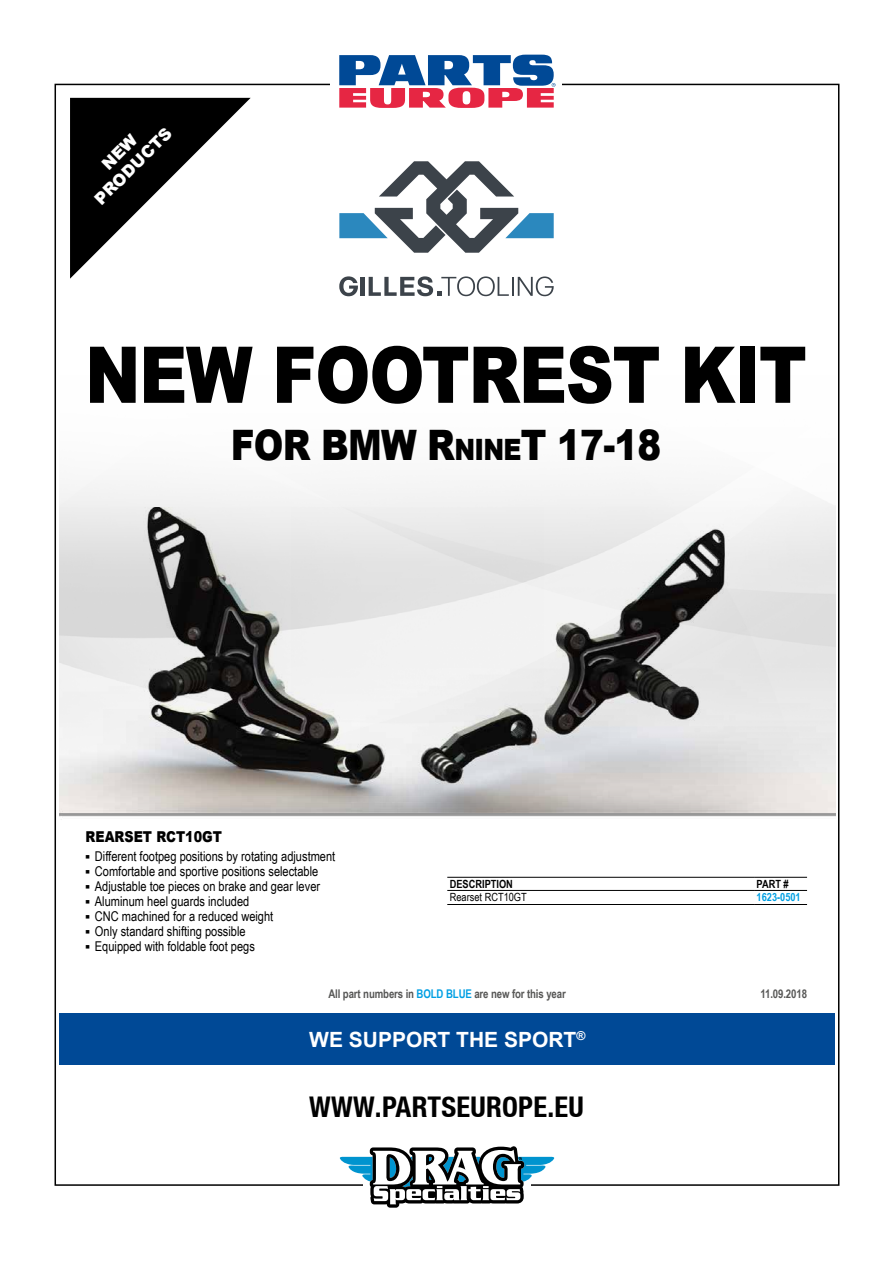
<style>
.page{position:relative;width:893px;height:1263px;background:#fff}
.page>*{position:absolute;margin:0;border:0;box-sizing:border-box;transform-origin:0 0}
.t1{font:900 78.3px "Arial";letter-spacing:-.02em;color:#000;scale:.85 1}
.t2{font:900 42px "Arial";letter-spacing:-.02em;color:#000;scale:.85 1}
.t3{font:700 condensed 28.5px "Helvetica Neue LT";letter-spacing:.01em;color:#000}
.t4{font:700 21px "Arial";color:#fff}
.t5{font:900 16.5px/19.5px "Arial";color:#fff;text-align:center}
.t6{font:900 15px "Arial";color:#000;scale:.85 1}
.t7{font:13.5px/15px "Arial Narrow";color:#000}
.t8{font:700 12px "Arial Narrow";letter-spacing:-.01em;color:#575756}
.t9{font:700 11.25px "Arial Narrow";color:#000}
.t10{font:11.25px "Arial Narrow";color:#000}
.t11{font:700 11.25px "Arial Narrow";color:#009fe3}
.s1{font-size:29.4px}
.s2{color:#009fe3}
</style>
<div class="page">
<svg style="left:339px;top:1146px;width:216px;height:62px"></svg>
<div style="left:59px;top:1013px;width:776px;height:51px;background:#004996"></div>
<svg style="left:339px;top:54px;width:217px;height:54px"></svg>
<svg style="left:70px;top:98px;width:181px;height:181px"></svg>
<img style="left:59px;top:507px;width:232px;height:157px">
<img style="left:291px;top:507px;width:544px;height:157px">
<img style="left:59px;top:664px;width:776px;height:156px">
<hr style="left:754px;top:904px;width:53px;height:1px;background:#000">
<hr style="left:447px;top:904px;width:307px;height:1px;background:#000">
<hr style="left:447px;top:877px;width:307px;height:1px;background:#000">
<hr style="left:754px;top:877px;width:53px;height:1px;background:#000">
<hr style="left:447px;top:890px;width:307px;height:1px;background:#000">
<hr style="left:754px;top:890px;width:53px;height:1px;background:#000">
<svg style="left:339px;top:161px;width:215px;height:92px"></svg>
<hr style="left:361px;top:277px;width:4px;height:19px;background:#3c434a">
<svg style="left:369px;top:276px;width:185px;height:20px"></svg>
<svg style="left:339px;top:276px;width:19px;height:20px"></svg>
<p class="t5" style="left:76px;top:181px;width:103px;rotate:-45deg">NEW<br>PRODUCTS</p>
<h1 class="t1" style="left:85px;top:318px;width:851px">NEW FOOTREST KIT</h1>
<h2 class="t2" style="left:231px;top:414px;width:508px">FOR BMW R<span class="s1">NINE</span>T 17-18</h2>
<p class="t6" style="left:86px;top:825px;width:162px">REARSET RCT10GT</p>
<p class="t7" style="left:95px;top:848px;width:242px">Different footpeg positions by rotating adjustment Comfortable and sportive positions selectable Adjustable toe pieces on brake and gear lever Aluminum heel guards included<br>CNC machined for a reduced weight<br>Only standard shifting possible<br>Equipped with foldable foot pegs</p>
<p class="t9" style="left:450px;top:875px;width:65px">DESCRIPTION</p>
<p class="t9" style="left:757px;top:875px;width:34px">PART #</p>
<p class="t10" style="left:450px;top:889px;width:78px">Rearset RCT10GT</p>
<p class="t11" style="left:757px;top:888px;width:46px">1623-0501</p>
<p class="t8" style="left:328px;top:985px;width:239px">All part numbers in <span class="s2">BOLD BLUE</span> are new for this year</p>
<p class="t8" style="left:760px;top:985px;width:48px">11.09.2018</p>
<h3 class="t4" style="left:309px;top:1025px;width:278px">WE SUPPORT THE SPORT<sup>®</sup></h3>
<h3 class="t3" style="left:309px;top:1090px;width:276px">WWW.PARTSEUROPE.EU</h3>
</div>
